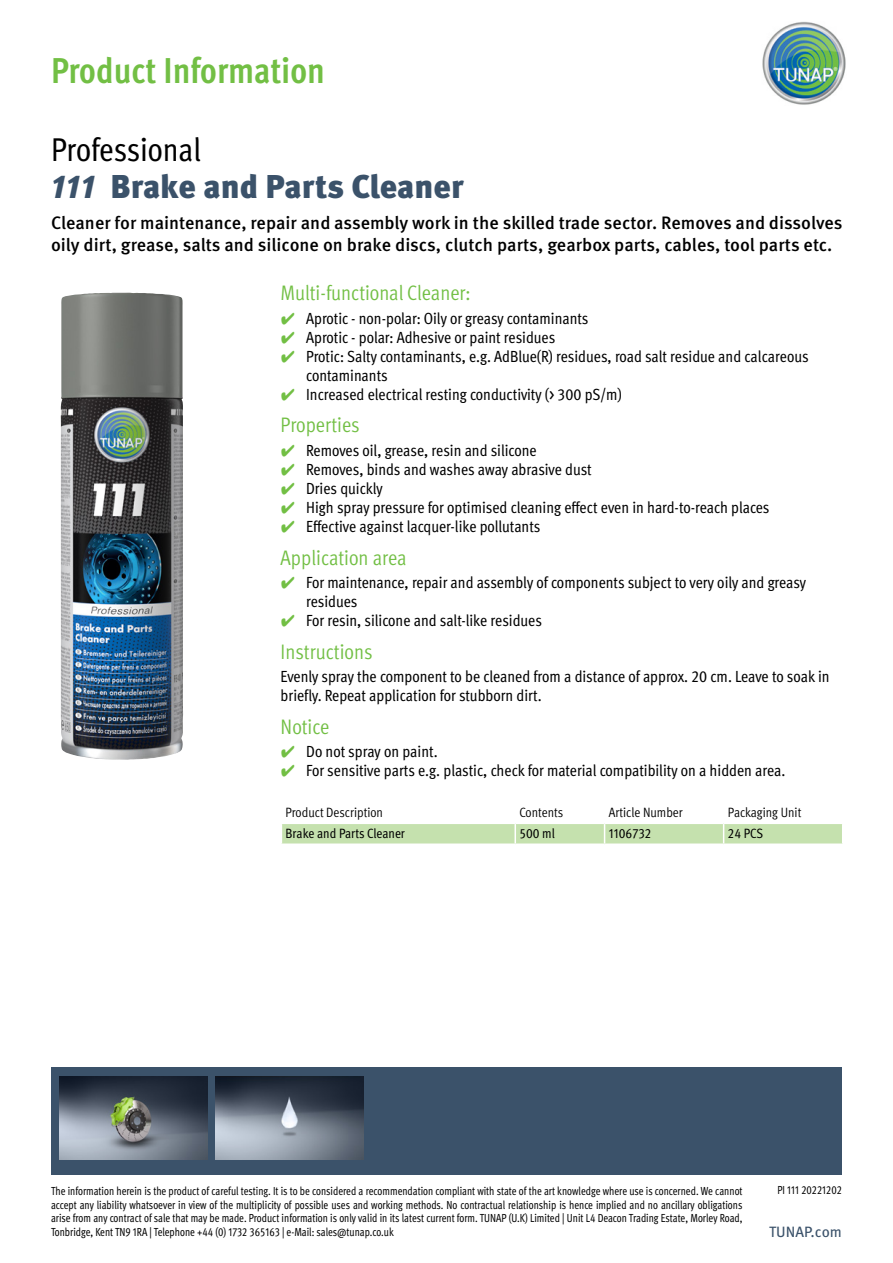
<style>
.page{position:relative;width:893px;height:1263px;background:#fff}
.page>*{position:absolute;margin:0;border:0;box-sizing:border-box;transform-origin:0 0}
.t1{font:700 condensed 36px "Meta Pro";color:#72bf44}
.t2{font:900 33px "Meta Pro";color:#3b526a}
.t3{font:condensed 33px "Meta Pro";letter-spacing:-.005em;color:#000}
.t4{font:condensed 21px "Meta Pro";color:#72bf44}
.t5{font:500 18px/21.6px "Meta Pro";color:#000}
.t6{font:condensed 16.2px/19px "Meta Pro";color:#000}
.t7{font:15px "Meta Pro";color:#3b526a}
.t8{font:condensed 13.5px "Meta Pro";color:#000}
.t9{font:condensed 13.5px "Meta Pro";color:#000}
.t10{font:condensed 11.7px/13.5px "Meta Pro";color:#000;text-align:justify;scale:.92 1}
.s1{font-style:italic}
.s2{font-family:"Wuerth Global";font-stretch:normal;color:#72bf44}
</style>
<div class="page">
<img style="left:762px;top:21px;width:84px;height:84px">
<div style="left:51px;top:1068px;width:790px;height:107px;background:#3b526a"></div>
<img style="left:59px;top:1076px;width:148px;height:83px">
<img style="left:216px;top:1076px;width:148px;height:83px">
<img style="left:60px;top:293px;width:123px;height:467px">
<svg style="left:281px;top:823px;width:561px;height:21px;background:#c9e3b4"></svg>
<hr style="left:724px;top:843px;width:119px;height:2px;background:#fff">
<h1 class="t1" style="left:51px;top:43px;width:275px">Product Information</h1>
<h2 class="t3" style="left:51px;top:125px;width:151px">Professional</h2>
<h2 class="t2" style="left:51px;top:161px;width:414px"><span class="s1">111</span> Brake and Parts Cleaner</h2>
<p class="t5" style="left:51px;top:211px;width:793px">Cleaner for maintenance, repair and assembly work in the skilled trade sector. Removes and dissolves oily dirt, grease, salts and silicone on brake discs, clutch parts, gearbox parts, cables, tool parts etc.</p>
<p class="t4" style="left:281px;top:278px;width:191px">Multi-functional Cleaner:</p>
<p class="t6" style="left:281px;top:307px;width:309px"><span class="s2">✔</span> Aprotic - non-polar: Oily or greasy contaminants</p>
<p class="t6" style="left:281px;top:326px;width:276px"><span class="s2">✔</span> Aprotic - polar: Adhesive or paint residues</p>
<p class="t6" style="left:306px;top:345px;width:504px;text-indent:-26px"><span class="s2">✔</span> Protic: Salty contaminants, e.g. AdBlue(R) residues, road salt residue and calcareous contaminants</p>
<p class="t6" style="left:281px;top:384px;width:343px"><span class="s2">✔</span> Increased electrical resting conductivity (&gt; 300 pS/m)</p>
<p class="t4" style="left:281px;top:410px;width:81px">Properties</p>
<p class="t6" style="left:281px;top:439px;width:258px"><span class="s2">✔</span> Removes oil, grease, resin and silicone</p>
<p class="t6" style="left:281px;top:459px;width:313px"><span class="s2">✔</span> Removes, binds and washes away abrasive dust</p>
<p class="t6" style="left:281px;top:478px;width:104px"><span class="s2">✔</span> Dries quickly</p>
<p class="t6" style="left:281px;top:497px;width:490px"><span class="s2">✔</span> High spray pressure for optimised cleaning effect even in hard-to-reach places</p>
<p class="t6" style="left:281px;top:516px;width:261px"><span class="s2">✔</span> Effective against lacquer-like pollutants</p>
<p class="t4" style="left:281px;top:542px;width:128px">Application area</p>
<p class="t6" style="left:306px;top:572px;width:501px;text-indent:-26px"><span class="s2">✔</span> For maintenance, repair and assembly of components subject to very oily and greasy residues</p>
<p class="t6" style="left:281px;top:610px;width:263px"><span class="s2">✔</span> For resin, silicone and salt-like residues</p>
<p class="t4" style="left:281px;top:636px;width:94px">Instructions</p>
<p class="t6" style="left:281px;top:666px;width:551px">Evenly spray the component to be cleaned from a distance of approx. 20 cm. Leave to soak in briefly. Repeat application for stubborn dirt.</p>
<p class="t4" style="left:281px;top:711px;width:50px">Notice</p>
<p class="t6" style="left:281px;top:741px;width:159px"><span class="s2">✔</span> Do not spray on paint.</p>
<p class="t6" style="left:281px;top:760px;width:506px"><span class="s2">✔</span> For sensitive parts e.g. plastic, check for material compatibility on a hidden area.</p>
<p class="t8" style="left:286px;top:802px;width:99px">Product Description</p>
<p class="t8" style="left:519px;top:802px;width:45px">Contents</p>
<p class="t8" style="left:609px;top:802px;width:75px">Article Number</p>
<p class="t8" style="left:728px;top:802px;width:75px">Packaging Unit</p>
<p class="t9" style="left:286px;top:823px;width:121px">Brake and Parts Cleaner</p>
<p class="t9" style="left:519px;top:823px;width:37px">500 ml</p>
<p class="t9" style="left:609px;top:823px;width:44px">1106732</p>
<p class="t9" style="left:728px;top:823px;width:37px">24 PCS</p>
<p class="t10" style="left:51px;top:1184px;width:753px">The information herein is the product of careful testing. It is to be considered a recommendation compliant with state of the art knowledge where use is concerned. We cannot accept any liability whatsoever in view of the multiplicity of possible uses and working methods. No contractual relationship is hence implied and no ancillary obligations arise from any contract of sale that may be made. Product information is only valid in its latest current form. TUNAP (U.K) Limited | Unit L4 Deacon Trading Estate, Morley Road, Tonbridge, Kent TN9 1RA | Telephone +44 (0) 1732 365163 | e-Mail: sales@tunap.co.uk</p>
<p class="t10" style="left:777px;top:1182px;width:72px">PI 111 20221202</p>
<p class="t7" style="left:769px;top:1220px;width:74px">TUNAP.com</p>
</div>
